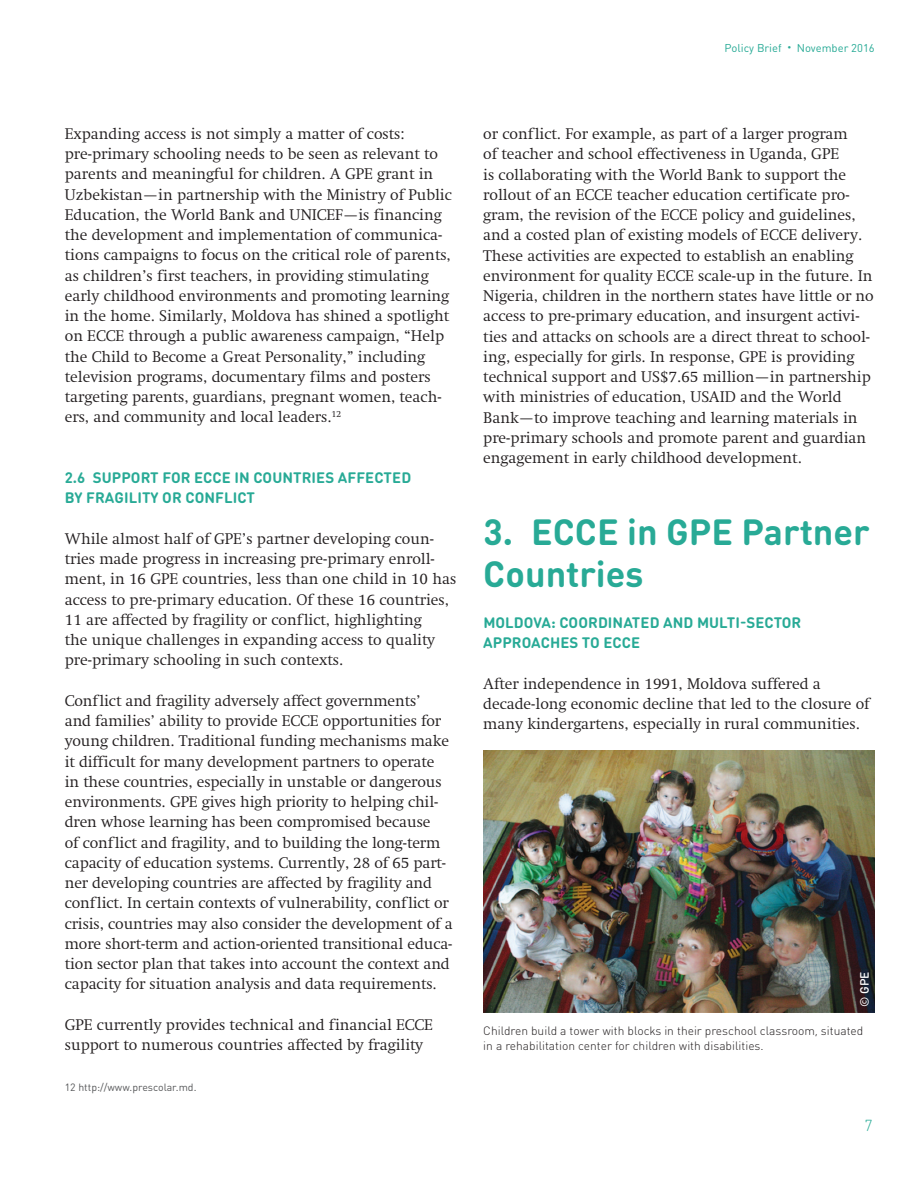
<style>
.page{position:relative;width:918px;height:1188px;background:#fff}
.page>*{position:absolute;margin:0;border:0;box-sizing:border-box;transform-origin:0 0}
.t1{font:700 36px/42px "DIN Round Pro";color:#28aa96}
.t2{font:300 15.75px/20.2px "Swift LT Std";color:#231f20}
.t3{font:300 15.75px "DIN Round Pro";color:#28aa96}
.t4{font:700 15px/20.2px "DIN Round Pro";letter-spacing:.005em;color:#28aa96}
.t5{font:300 12px/15px "DIN Round Pro";color:#231f20}
.t6{font:500 12px "DIN Round Pro";color:#fff}
.t7{font:11.25px "DIN Round Pro";color:#28aa96}
.t8{font:10.5px "DIN Round Pro";color:#57585a}
.s1{font-size:7.5px}
</style>
<div class="page">
<img style="left:483px;top:751px;width:392px;height:261px">
<p class="t7" style="left:725px;top:40px;width:152px">Policy Brief <span class="s1">•</span> November 2016</p>
<p class="t2" style="left:65px;top:124px;width:389px">Expanding access is not simply a matter of costs: pre-primary schooling needs to be seen as relevant to parents and meaningful for children. A GPE grant in Uzbekistan—in partnership with the Ministry of Public Education, the World Bank and UNICEF—is financing the development and implementation of communica&shy;tions campaigns to focus on the critical role of parents, as children’s first teachers, in providing stimulating early childhood environments and promoting learning in the home. Similarly, Moldova has shined a spotlight on ECCE through a public awareness campaign, “Help the Child to Become a Great Personality,” including television programs, documentary films and posters targeting parents, guardians, pregnant women, teach&shy;ers, and community and local leaders.<sup>12</sup></p>
<p class="t4" style="left:65px;top:467px;width:348px;text-indent:76px">RT FOR ECCE IN COUNTRIES AFFECTED<br>BY FRAGILITY OR CONFLICT</p>
<p class="t2" style="left:65px;top:529px;width:393px">While almost half of GPE’s partner developing coun&shy;tries made progress in increasing pre-primary enroll&shy;ment, in 16 GPE countries, less than one child in 10 has access to pre-primary education. Of these 16 countries, 11 are affected by fragility or conflict, highlighting<br>the unique challenges in expanding access to quality pre-primary schooling in such contexts.</p>
<p class="t2" style="left:65px;top:691px;width:389px">Conflict and fragility adversely affect governments’<br>and families’ ability to provide ECCE opportunities for young children. Traditional funding mechanisms make it difficult for many development partners to operate in these countries, especially in unstable or dangerous environments. GPE gives high priority to helping chil&shy;dren whose learning has been compromised because<br>of conflict and fragility, and to building the long-term capacity of education systems. Currently, 28 of 65 part&shy;ner developing countries are affected by fragility and conflict. In certain contexts of vulnerability, conflict or crisis, countries may also consider the development of a more short-term and action-oriented transitional educa&shy;tion sector plan that takes into account the context and capacity for situation analysis and data requirements.</p>
<p class="t2" style="left:65px;top:1015px;width:370px">GPE currently provides technical and financial ECCE support to numerous countries affected by fragility</p>
<p class="t4" style="left:65px;top:467px;width:57px">2.6 SUPPO</p>
<p class="t8" style="left:65px;top:1081px;width:133px">12 http://www.prescolar.md.</p>
<p class="t2" style="left:483px;top:124px;width:392px">or conflict. For example, as part of a larger program<br>of teacher and school effectiveness in Uganda, GPE<br>is collaborating with the World Bank to support the rollout of an ECCE teacher education certificate pro&shy;gram, the revision of the ECCE policy and guidelines, and a costed plan of existing models of ECCE delivery.<br>These activities are expected to establish an enabling environment for quality ECCE scale-up in the future. In Nigeria, children in the northern states have little or no access to pre-primary education, and insurgent activi&shy;ties and attacks on schools are a direct threat to school&shy;ing, especially for girls. In response, GPE is providing technical support and US$7.65 million—in partnership with ministries of education, USAID and the World Bank—to improve teaching and learning materials in pre-primary schools and promote parent and guardian engagement in early childhood development.</p>
<h1 class="t1" style="left:483px;top:510px;width:388px">3. ECCE IN GPE PARTNER<br>COUNTRIES</h1>
<p class="t4" style="left:483px;top:612px;width:320px">MOLDOVA: COORDINATED AND M ULTI-SECTOR<br>APPROACHE</p>
<p class="t4" style="left:570px;top:632px;width:72px">S TO ECCE</p>
<p class="t2" style="left:483px;top:674px;width:388px">After independence in 1991, Moldova suffered a decade-long economic decline that led to the closure of many kindergartens, especially in rural communities.</p>
<p class="t6" style="left:856px;top:1007px;width:37px;rotate:-90deg">© GPE</p>
<p class="t5" style="left:483px;top:1023px;width:382px">Children build a tower with blocks in their preschool classroom, situated in a rehabilitation center for children with disabilities.</p>
<p class="t3" style="left:865px;top:1115px;width:10px">7</p>
</div>
